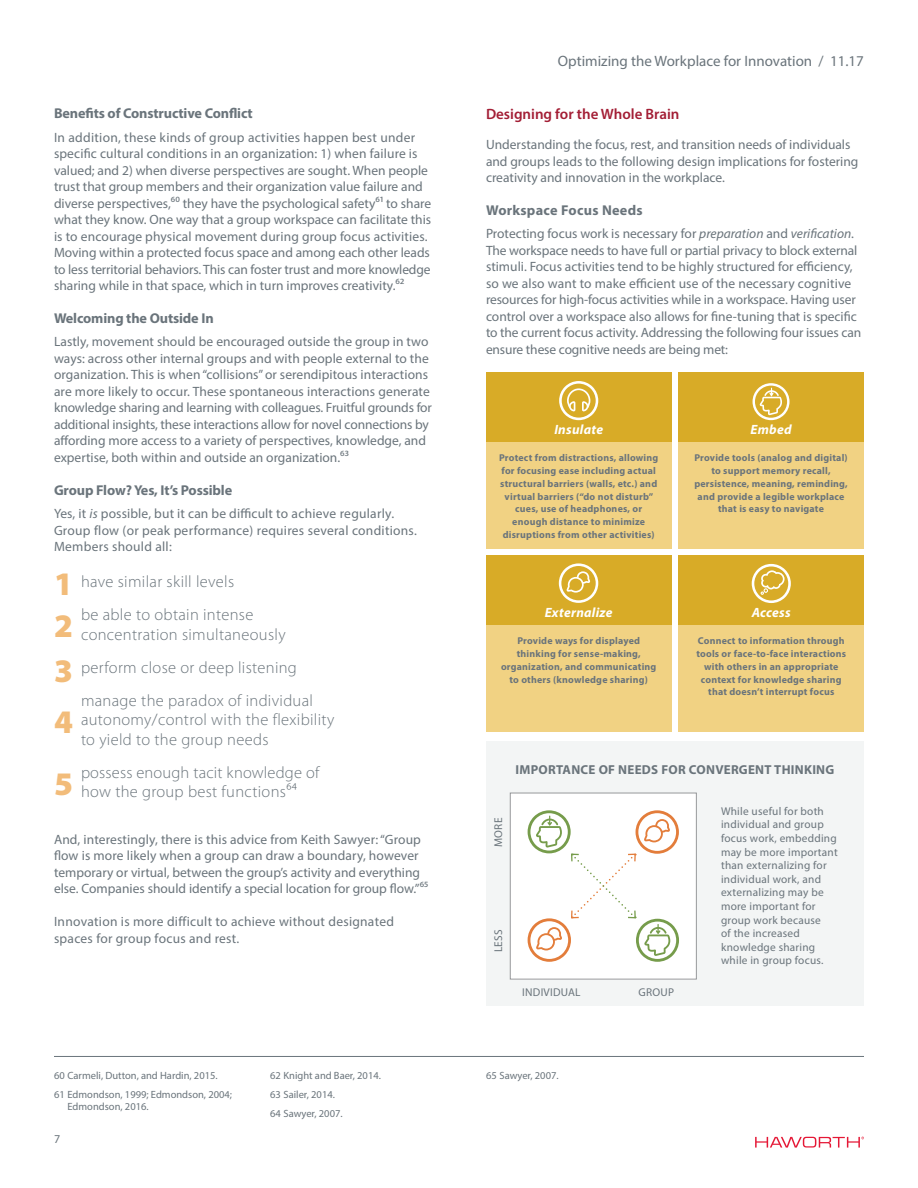
<style>
.page{position:relative;width:918px;height:1188px;background:#fff}
.page>*{position:absolute;margin:0;border:0;box-sizing:border-box;transform-origin:0 0}
.t1{font:900 33px/42px "Myriad Pro";color:#f2bc7a}
.t2{font:300 16.5px/33px "Myriad Pro";letter-spacing:.02em;color:#6a747b}
.t3{font:15px "Myriad Pro";color:#6a747b}
.t4{font:600 15px "Myriad Pro";color:#a31e35}
.t5{font:700 14.25px "Myriad Pro";letter-spacing:-.01em;color:#6a747b}
.t6{font:700 14.25px "Myriad Pro";letter-spacing:.02em;color:#6a747b}
.t7{font:13.5px/16.5px "Myriad Pro";color:#6a747b}
.t8{font:13.5px/16.5px "Myriad Pro";letter-spacing:.02em;color:#6a747b}
.t9{font:italic 700 13.5px "Myriad Pro";letter-spacing:.02em;color:#fff}
.t10{font:700 13.05px "Myriad Pro";letter-spacing:.02em;color:#6a747b}
.t11{font:12px "Myriad Pro";color:#6a747b}
.t12{font:11.25px/13.6px "Myriad Pro";letter-spacing:.02em;color:#6a747b}
.t13{font:10.5px/18.8px "Myriad Pro";color:#6a747b}
.t14{font:700 9.9px/12.8px "Myriad Pro";letter-spacing:.02em;color:#6a747b;text-align:center}
.s1{font-style:italic}
</style>
<div class="page">
<svg style="left:755px;top:1137px;width:109px;height:11px"></svg>
<hr style="left:54px;top:1056px;width:810px;height:1px;background:#6a747b">
<div style="left:486px;top:372px;width:185px;height:70px;background:#d8ab27"></div>
<div style="left:486px;top:555px;width:185px;height:70px;background:#d8ab27"></div>
<div style="left:679px;top:372px;width:185px;height:70px;background:#d8ab27"></div>
<div style="left:679px;top:555px;width:185px;height:70px;background:#d8ab27"></div>
<div style="left:486px;top:442px;width:185px;height:107px;background:#f1d283"></div>
<div style="left:486px;top:625px;width:185px;height:107px;background:#f1d283"></div>
<div style="left:679px;top:442px;width:185px;height:107px;background:#f1d283"></div>
<div style="left:679px;top:625px;width:185px;height:107px;background:#f1d283"></div>
<svg style="left:752px;top:564px;width:39px;height:39px"></svg>
<svg style="left:753px;top:383px;width:37px;height:37px"></svg>
<svg style="left:559px;top:563px;width:39px;height:40px"></svg>
<svg style="left:559px;top:381px;width:39px;height:39px"></svg>
<div style="left:486px;top:741px;width:378px;height:264px;background:#f3f5f5"></div>
<div style="left:510px;top:793px;width:186px;height:186px;background:#fff"></div>
<div style="left:510px;top:793px;width:187px;height:186px;border:1px solid #96989a"></div>
<svg style="left:528px;top:810px;width:151px;height:152px"></svg>
<p class="t5" style="left:54px;top:104px;width:200px">Benefits of Constructive Conflict</p>
<p class="t7" style="left:54px;top:129px;width:379px">In addition, these kinds of group activities happen best under specific cultural conditions in an organization: 1) when failure is valued; and 2) when diverse perspectives are sought. When people trust that group members and their organization value failure and diverse perspectives,⁶⁰ they have the psychological safety⁶1 to share what they know. One way that a group workspace can facilitate this is to encourage physical movement during group focus activities.<br>Moving within a protected focus space and among each other leads to less territorial behaviors. This can foster trust and more knowledge sharing while in that space, which in turn improves creativity.⁶2</p>
<p class="t5" style="left:54px;top:309px;width:161px">Welcoming the Outside In</p>
<p class="t7" style="left:54px;top:333px;width:379px">Lastly, movement should be encouraged outside the group in two ways: across other internal groups and with people external to the organization. This is when “collisions” or serendipitous interactions are more likely to occur. These spontaneous interactions generate knowledge sharing and learning with colleagues. Fruitful grounds for additional insights, these interactions allow for novel connections by affording more access to a variety of perspectives, knowledge, and expertise, both within and outside an organization.⁶3</p>
<p class="t5" style="left:54px;top:481px;width:180px">Group Flow? Yes, It’s Possible</p>
<p class="t8" style="left:54px;top:505px;width:364px">Yes, it <span class="s1">is</span> possible, but it can be difficult to achieve regularly.<br>Group flow (or peak performance) requires several conditions.<br>Members should all:</p>
<p class="t2" style="left:81px;top:565px;width:174px">have similar skill levels be able to obtain intense</p>
<p class="t2" style="left:81px;top:618px;width:234px">concentration simultaneously perform close or deep listening manage the paradox of individual</p>
<p class="t2" style="left:81px;top:710px;width:255px;line-height:19.5px">autonomy/control with the flexibility to yield to the group needs</p>
<p class="t2" style="left:81px;top:762px;width:240px;line-height:19.5px">possess enough tacit knowledge of how the group best functions⁶⁴</p>
<p class="t7" style="left:54px;top:831px;width:376px">And, interestingly, there is this advice from Keith Sawyer: “Group flow is more likely when a group can draw a boundary, however temporary or virtual, between the group’s activity and everything else. Companies should identify a special location for group flow.”⁶⁵</p>
<p class="t8" style="left:54px;top:913px;width:342px">Innovation is more difficult to achieve without designated spaces for group focus and rest.</p>
<h1 class="t1" style="left:54px;top:563px;width:20px">1<br>2</h1>
<h1 class="t1" style="left:54px;top:646px;width:20px;line-height:50.7px">3<br>4</h1>
<h1 class="t1" style="left:54px;top:764px;width:20px">5</h1>
<p class="t3" style="left:558px;top:52px;width:308px">Optimizing the Workplace for Innovation / 11.17</p>
<p class="t4" style="left:486px;top:104px;width:195px">Designing for the Whole Brain</p>
<p class="t7" style="left:486px;top:136px;width:374px">Understanding the focus, rest, and transition needs of individuals and groups leads to the following design implications for fostering creativity and innovation in the workplace.</p>
<p class="t6" style="left:486px;top:201px;width:158px">Workspace Focus Needs</p>
<p class="t7" style="left:486px;top:225px;width:377px">Protecting focus work is necessary for <span class="s1">preparation</span> and <span class="s1">verification</span>.<br>The workspace needs to have full or partial privacy to block external stimuli. Focus activities tend to be highly structured for efficiency, so we also want to make efficient use of the necessary cognitive resources for high-focus activities while in a workspace. Having user control over a workspace also allows for fine-tuning that is specific to the current focus activity. Addressing the following four issues can ensure these cognitive needs are being met:</p>
<p class="t9" style="left:554px;top:420px;width:50px">Insulate</p>
<p class="t14" style="left:499px;top:451px;width:161px">Protect from distractions, allowing for focusing ease including actual structural barriers (walls, etc.) and virtual barriers (“do not disturb” cues, use of headphones, or enough distance to minimize disruptions from other activities)</p>
<p class="t9" style="left:545px;top:603px;width:69px">Externalize</p>
<p class="t14" style="left:501px;top:634px;width:157px">Provide ways for displayed thinking for sense-making, organization, and communicating to others (knowledge sharing)</p>
<p class="t9" style="left:750px;top:420px;width:43px">Embed</p>
<p class="t14" style="left:694px;top:451px;width:155px">Provide tools (analog and digital) to support memory recall, persistence, meaning, reminding, and provide a legible workplace that is easy to navigate</p>
<p class="t9" style="left:752px;top:603px;width:40px">Access</p>
<p class="t14" style="left:696px;top:634px;width:151px">Connect to information through tools or face-to-face interactions with others in an appropriate context for knowledge sharing that doesn’t interrupt focus</p>
<p class="t12" style="left:491px;top:847px;width:31px;rotate:-90deg">MORE</p>
<p class="t12" style="left:491px;top:952px;width:24px;rotate:-90deg">LESS</p>
<p class="t10" style="left:516px;top:761px;width:320px">IMPORTANCE OF NEEDS FOR CONVERGENT THINKING</p>
<p class="t12" style="left:522px;top:985px;width:60px">INDIVIDUAL</p>
<p class="t12" style="left:639px;top:985px;width:37px">GROUP</p>
<p class="t12" style="left:721px;top:804px;width:118px">While useful for both individual and group focus work, embedding may be more important than externalizing for individual work, and externalizing may be more important for group work because<br>of the increased knowledge sharing while in group focus.</p>
<p class="t13" style="left:54px;top:1066px;width:180px">60 Carmeli, Dutton, and Hardin, 2015.<br>61 Edmondson, 1999; Edmondson, 2004;</p>
<p class="t13" style="left:68px;top:1097px;width:83px">Edmondson, 2016.</p>
<p class="t11" style="left:54px;top:1132px;width:8px">7</p>
<p class="t13" style="left:270px;top:1066px;width:112px">62 Knight and Baer, 2014.<br>63 Sailer, 2014.<br>64 Sawyer, 2007.</p>
<p class="t13" style="left:486px;top:1066px;width:74px">65 Sawyer, 2007.</p>
</div>
